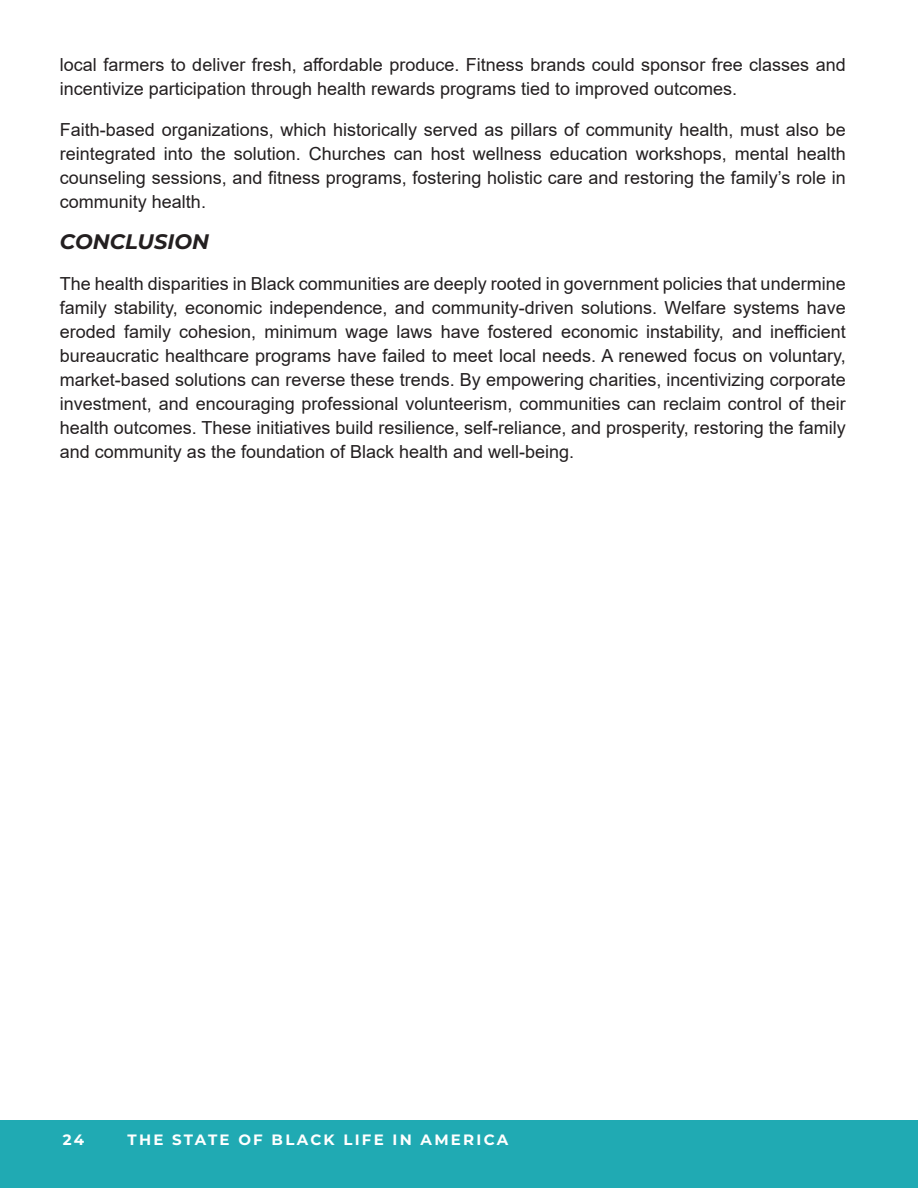
<style>
.page{position:relative;width:918px;height:1188px;background:#fff}
.page>*{position:absolute;margin:0;border:0;box-sizing:border-box;transform-origin:0 0}
.t1{font:italic 700 21px "Montserrat";color:#231f20}
.t2{font:18px/24px "Arial";color:#231f20;text-align:justify}
.t3{font:700 15px "Montserrat";letter-spacing:.15em;color:#fff}
</style>
<div class="page">
<div style="left:0;top:1120px;width:918px;height:68px;background:#20aab3"></div>
<p class="t2" style="left:60px;top:52px;width:787px">local farmers to deliver fresh, affordable produce. Fitness brands could sponsor free classes and incentivize participation through health rewards programs tied to improved outcomes.</p>
<p class="t2" style="left:60px;top:117px;width:787px">Faith-based organizations, which historically served as pillars of community health, must also be reintegrated into the solution. Churches can host wellness education workshops, mental health counseling sessions, and fitness programs, fostering holistic care and restoring the family’s role in community health.</p>
<p class="t1" style="left:60px;top:226px;width:151px">CONCLUSION</p>
<p class="t2" style="left:60px;top:272px;width:787px">The health disparities in Black communities are deeply rooted in government policies that undermine family stability, economic independence, and community-driven solutions. Welfare systems have eroded family cohesion, minimum wage laws have fostered economic instability, and inefficient bureaucratic healthcare programs have failed to meet local needs. A renewed focus on voluntary, market-based solutions can reverse these trends. By empowering charities, incentivizing corporate investment, and encouraging professional volunteerism, communities can reclaim control of their health outcomes. These initiatives build resilience, self-reliance, and prosperity, restoring the family and community as the foundation of Black health and well-being.</p>
<p class="t3" style="left:63px;top:1129px;width:23px">24</p>
<p class="t3" style="left:128px;top:1129px;width:382px">THE STATE OF BLACK LIFE IN AMERICA</p>
</div>
